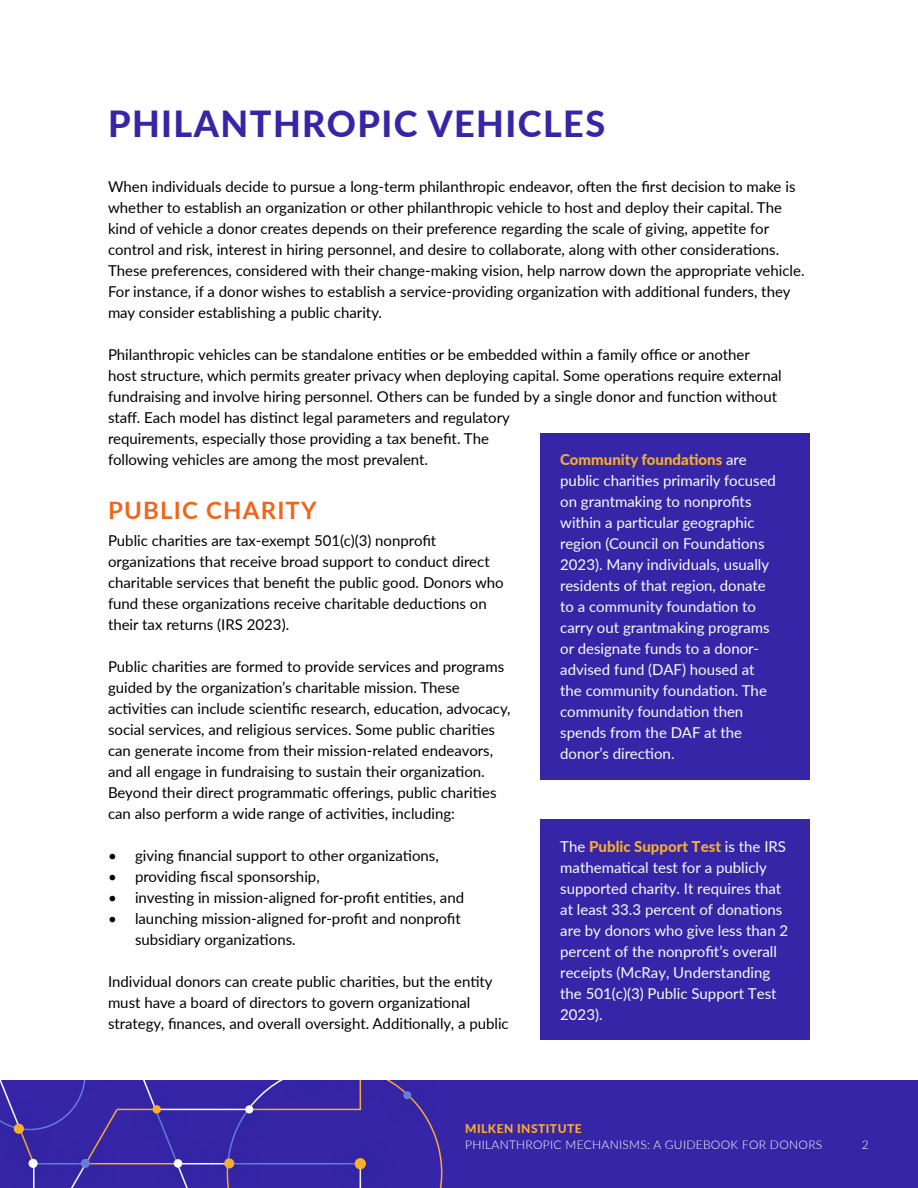
<style>
.page{position:relative;width:918px;height:1188px;background:#fff}
.page>*{position:absolute;margin:0;border:0;box-sizing:border-box;transform-origin:0 0}
.t1{font:800 36px "Lato";letter-spacing:.04em;color:#3626a7}
.t2{font:700 24px "Lato";letter-spacing:.05em;color:#f26419}
.t3{font:15px/21px "Lato";color:#000}
.t4{font:15px/21px "Lato";color:#fbfbff}
.t5{font:300 12px "Lato";letter-spacing:.025em;color:#fff}
.t6{font:800 12px "Lato";letter-spacing:.04em;color:#f6ae2d}
.s1{font-weight:800;color:#f6ae2d}
</style>
<div class="page">
<div style="left:0;top:1080px;width:918px;height:108px;background:#3626a7"></div>
<img style="left:81px;top:1080px;width:5px;height:16px">
<img style="left:143px;top:1080px;width:12px;height:27px">
<img style="left:311px;top:1158px;width:55px;height:30px">
<div style="left:355px;top:1158px;width:11px;height:11px;background:#f6ae2d;border-radius:50%"></div>
<img style="left:239px;top:1106px;width:52px;height:59px">
<img style="left:147px;top:1107px;width:92px;height:81px">
<div style="left:174px;top:1159px;width:8px;height:9px;background:#fff;border-radius:50%"></div>
<img style="left:95px;top:1108px;width:52px;height:57px">
<img style="left:81px;top:1146px;width:14px;height:27px">
<img style="left:0;top:1080px;width:81px;height:108px">
<div style="left:14px;top:1124px;width:10px;height:10px;background:#f6ae2d;border-radius:50%"></div>
<img style="left:421px;top:1108px;width:20px;height:48px">
<img style="left:386px;top:1080px;width:35px;height:31px">
<img style="left:250px;top:1080px;width:112px;height:53px">
<div style="left:540px;top:433px;width:270px;height:347px;background:#3626a7"></div>
<div style="left:540px;top:820px;width:270px;height:220px;background:#3626a7"></div>
<h1 class="t1" style="left:108px;top:97px;width:499px">PHILANTHROPIC VEHICLES</h1>
<p class="t3" style="left:108px;top:175px;width:698px">When individuals decide to pursue a long-term philanthropic endeavor, often the first decision to make is whether to establish an organization or other philanthropic vehicle to host and deploy their capital. The kind of vehicle a donor creates depends on their preference regarding the scale of giving, appetite for control and risk, interest in hiring personnel, and desire to collaborate, along with other considerations.<br>These preferences, considered with their change-making vision, help narrow down the appropriate vehicle.<br>For instance, if a donor wishes to establish a service-providing organization with additional funders, they may consider establishing a public charity.</p>
<p class="t3" style="left:108px;top:343px;width:675px">Philanthropic vehicles can be standalone entities or be embedded within a family office or another host structure, which permits greater privacy when deploying capital. Some operations require external fundraising and involve hiring personnel. Others can be funded by a single donor and function without staff. Each model has distinct legal parameters and regulatory<br>requirements, especially those providing a tax benefit. The<br>following vehicles are among the most prevalent.</p>
<h2 class="t2" style="left:108px;top:492px;width:210px">PUBLIC CHARITY</h2>
<p class="t3" style="left:108px;top:530px;width:397px">Public charities are tax-exempt 501(c)(3) nonprofit organizations that receive broad support to conduct direct charitable services that benefit the public good. Donors who fund these organizations receive charitable deductions on their tax returns (IRS 2023).</p>
<p class="t3" style="left:108px;top:656px;width:404px">Public charities are formed to provide services and programs guided by the organization’s charitable mission. These activities can include scientific research, education, advocacy, social services, and religious services. Some public charities can generate income from their mission-related endeavors, and all engage in fundraising to sustain their organization.<br>Beyond their direct programmatic offerings, public charities can also perform a wide range of activities, including:</p>
<p class="t3" style="left:108px;top:845px;width:332px">• giving financial support to other organizations,</p>
<p class="t3" style="left:108px;top:866px;width:213px">• providing fiscal sponsorship,</p>
<p class="t3" style="left:108px;top:887px;width:358px">• investing in mission-aligned for-profit entities, and</p>
<p class="t3" style="left:135px;top:908px;width:327px;text-indent:-27px">• launching mission-aligned for-profit and nonprofit subsidiary organizations.</p>
<p class="t3" style="left:108px;top:971px;width:402px">Individual donors can create public charities, but the entity must have a board of directors to govern organizational strategy, finances, and overall oversight. Additionally, a public</p>
<p class="t4" style="left:560px;top:449px;width:217px"><span class="s1">Community foundations</span> are public charities primarily focused on grantmaking to nonprofits within a particular geographic region (Council on Foundations<br>2023). Many individuals, usually residents of that region, donate to a community foundation to carry out grantmaking programs or designate funds to a donor&shy;advised fund (DAF) housed at the community foundation. The community foundation then spends from the DAF at the donor’s direction.</p>
<p class="t4" style="left:560px;top:835px;width:229px">The <span class="s1">Public Support Test</span> is the IRS mathematical test for a publicly supported charity. It requires that at least 33.3 percent of donations are by donors who give less than 2 percent of the nonprofit’s overall receipts (McRay, Understanding the 501(c)(3) Public Support Test<br>2023).</p>
<p class="t6" style="left:465px;top:1120px;width:118px">MILKEN INSTITUTE</p>
<p class="t5" style="left:465px;top:1137px;width:359px">PHILANTHROPIC MECHANISMS: A GUIDEBOOK FOR DONORS</p>
<p class="t5" style="left:862px;top:1137px;width:8px">2</p>
</div>
